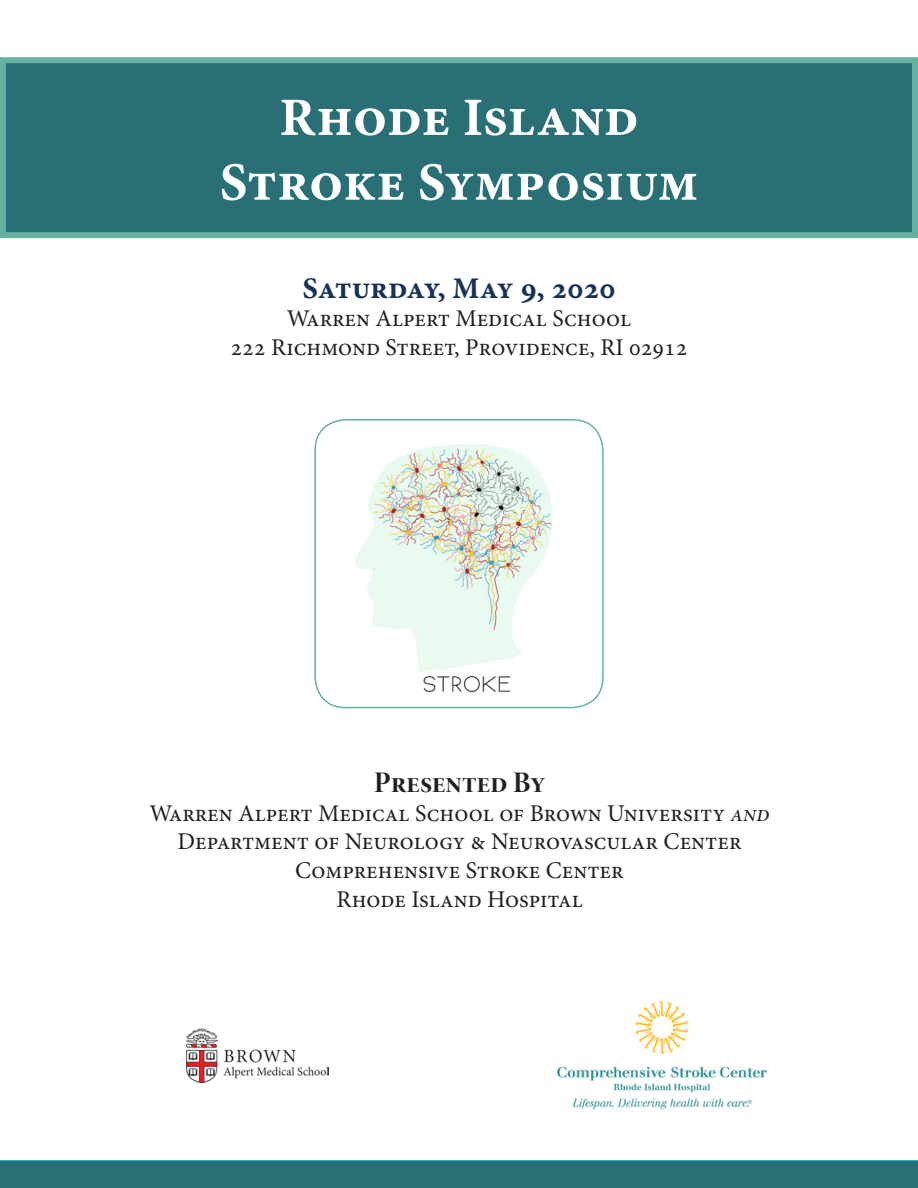
<style>
.page{position:relative;width:918px;height:1188px;background:#fff}
.page>*{position:absolute;margin:0;border:0;box-sizing:border-box;transform-origin:0 0}
.t1{font:54px "Minion Pro Bold Capt";letter-spacing:-.005em;color:#fff}
.t2{font:30px "Minion Pro Bold Capt";letter-spacing:-.005em;color:#183257}
.t3{font:30px "Minion Pro Bold Disp";color:#231f20}
.t4{font:24px/28.8px "Minion Pro";color:#231f20;text-align:center}
.s1{font-family:"Minion Pro It Subh"}
</style>
<div class="page">
<div style="left:3px;top:60px;width:912px;height:175px;background:#2a6f76"></div>
<div style="left:0;top:57px;width:918px;height:181px;border:6px solid #67b09f"></div>
<svg style="left:0;top:1160px;width:918px;height:28px;background:#297178"></svg>
<img style="left:315px;top:420px;width:288px;height:288px">
<div style="left:314px;top:419px;width:290px;height:289px;border:2px solid #67b09f;border-radius:30px"></div>
<img style="left:187px;top:1028px;width:141px;height:54px">
<img style="left:557px;top:1000px;width:210px;height:110px">
<p class="t1" style="left:279px;top:79px;width:361px">Rhode Island</p>
<p class="t1" style="left:220px;top:144px;width:480px">Stroke Symposium</p>
<p class="t2" style="left:303px;top:266px;width:314px">Saturday, May 9, 2020</p>
<p class="t4" style="left:231px;top:304px;width:458px">Warren Alpert Medical School<br>222 Richmond Street, Providence, RI 02912</p>
<p class="t3" style="left:374px;top:763px;width:173px">Presented By</p>
<p class="t4" style="left:149px;top:799px;width:622px">Warren Alpert Medical School of Brown University <span class="s1">and</span></p>
<p class="t4" style="left:177px;top:828px;width:566px">Department of Neurology &amp; Neurovascular Center<br>Comprehensive Stroke Center<br>Rhode Island Hospital</p>
</div>
